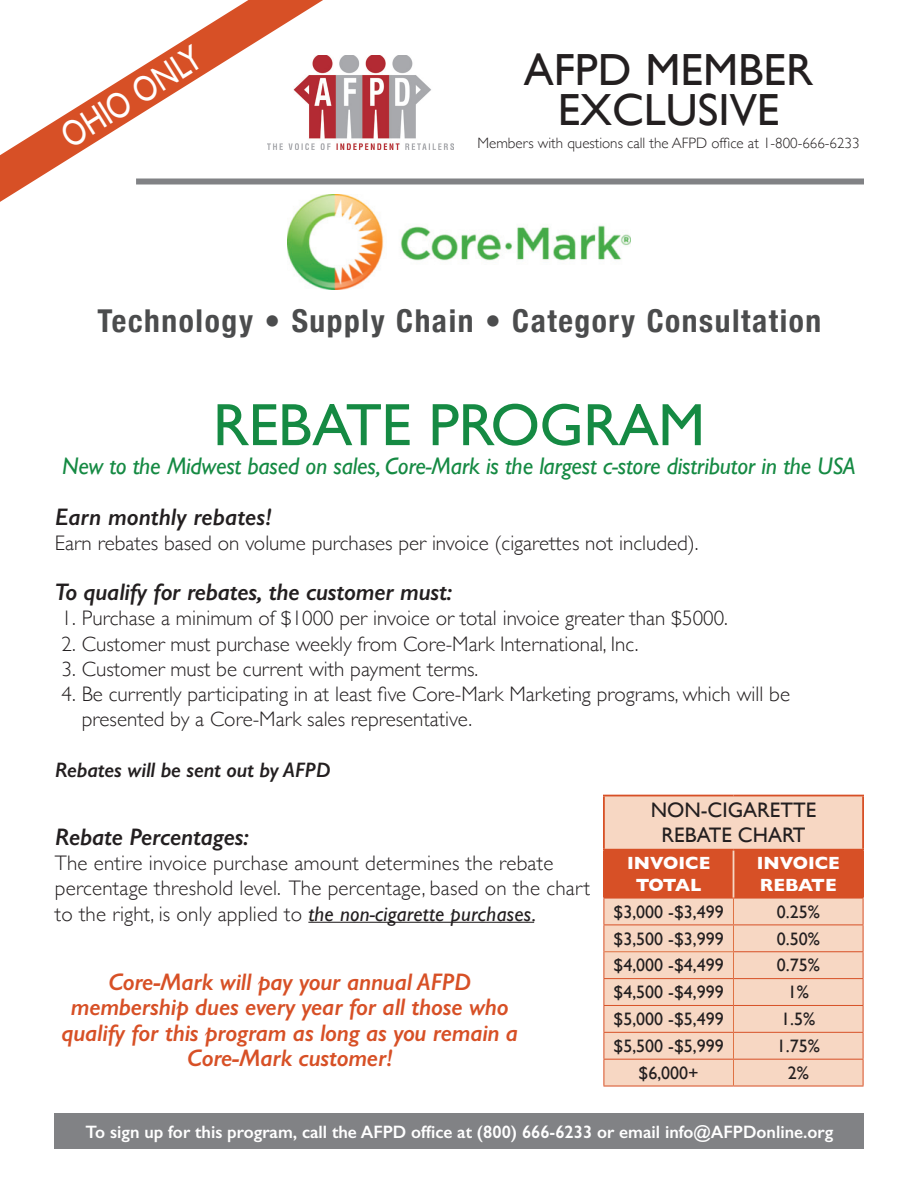
<style>
.page{position:relative;width:918px;height:1188px;background:#fff}
.page>*{position:absolute;margin:0;border:0;box-sizing:border-box;transform-origin:0 0}
._30_pt_headline{font:60px "Gill Sans";letter-spacing:-.01em;color:#158a43}
._30_pt_headline-2{font:45px "Gill Sans";color:#231f20}
.t1{font:36px "Gill Sans";color:#fff;scale:.8 1}
._30_pt_headline-3{font:700 condensed 31.5px "Helvetica Neue";letter-spacing:.05em;color:#4b4c4d}
.t2{font:italic 600 24px/25.5px "Gill Sans";letter-spacing:-.01em;color:#d75026;text-align:center}
.t3{font:italic 24px "Gill Sans";letter-spacing:-.01em;color:#158a43}
.t4{font:italic 600 24px "Gill Sans";letter-spacing:-.01em;color:#231f20}
.t5{font:300 21px/25.2px "Gill Sans";color:#231f20}
.t6{font:italic 600 21px "Gill Sans";letter-spacing:-.01em;color:#231f20}
.t7{font:21px "Gill Sans";color:#231f20}
.t8{font:18px "Gill Sans";color:#231f20}
.t9{font:600 18px "Gill Sans";color:#fff}
.t10{font:700 18px "Gill Sans";color:#fff}
.t11{font:300 15px "Gill Sans";color:#231f20}
.s1{font-weight:400;font-style:italic}
</style>
<div class="page">
<div style="left:136px;top:178px;width:728px;height:6px;background:#818285"></div>
<div style="left:55px;top:1114px;width:809px;height:35px;background:#818285"></div>
<div style="left:605px;top:796px;width:257px;height:53px;background:#f7d7c3"></div>
<hr style="left:603px;top:795px;width:130px;height:1px;background:#d75026">
<hr style="left:603px;top:796px;width:2px;height:53px;background:#d75026">
<hr style="left:733px;top:795px;width:131px;height:1px;background:#d75026">
<hr style="left:862px;top:796px;width:2px;height:53px;background:#d75026">
<hr style="left:603px;top:849px;width:130px;height:2px;background:#d75026">
<hr style="left:733px;top:849px;width:131px;height:2px;background:#d75026">
<hr style="left:603px;top:1086px;width:130px;height:1px;background:#d75026">
<hr style="left:733px;top:1086px;width:131px;height:1px;background:#d75026">
<svg style="left:603px;top:850px;width:261px;height:236px;background:#efb79e"></svg>
<hr style="left:733px;top:851px;width:1px;height:47px;background:#f7d7c3">
<hr style="left:308px;top:922px;width:226px;height:1px;background:#231f20">
<img style="left:287px;top:194px;width:344px;height:96px">
<img style="left:323px;top:55px;width:130px;height:95px">
<svg style="left:0;top:0;width:323px;height:202px"></svg>
<p class="t1" style="left:53px;top:121px;width:199px;rotate:-32deg">OHIO ONLY</p>
<p class="_30_pt_headline-2" style="left:524px;top:43px;width:291px">AFPD MEMBER</p>
<p class="_30_pt_headline-2" style="left:558px;top:84px;width:223px">EXCLUSIVE</p>
<p class="t11" style="left:477px;top:131px;width:384px">Members with questions call the AFPD office at 1-800-666-6233</p>
<p class="_30_pt_headline-3" style="left:98px;top:295px;width:725px">Technology • Supply Chain • Category Consultation</p>
<p class="_30_pt_headline" style="left:213px;top:390px;width:494px">REBATE PROGRAM</p>
<p class="t3" style="left:62px;top:452px;width:795px">New to the Midwest based on sales, Core-Mark is the largest c-store distributor in the USA</p>
<p class="t4" style="left:55px;top:502px;width:218px">Earn monthly rebates!</p>
<p class="t5" style="left:55px;top:529px;width:645px">Earn rebates based on volume purchases per invoice (cigarettes not included).</p>
<p class="t4" style="left:55px;top:578px;width:399px">To qualify for rebates, the customer must:</p>
<p class="t5" style="left:62px;top:605px;width:668px">1. Purchase a minimum of $1000 per invoice or total invoice greater than $5000.</p>
<p class="t5" style="left:62px;top:630px;width:578px">2. Customer must purchase weekly from Core-Mark International, Inc.</p>
<p class="t5" style="left:62px;top:655px;width:418px">3. Customer must be current with payment terms.</p>
<p class="t5" style="left:82px;top:681px;width:710px;text-indent:-20px">4. Be currently participating in at least five Core-Mark Marketing programs, which will be presented by a Core-Mark sales representative.</p>
<p class="t6" style="left:55px;top:757px;width:277px">Rebates will be sent out by AFPD</p>
<p class="t4" style="left:55px;top:822px;width:196px">Rebate Percentages:</p>
<p class="t5" style="left:55px;top:850px;width:537px">The entire invoice purchase amount determines the rebate percentage threshold level. The percentage, based on the chart to the right, is only applied to <span class="s1">the non-cigarette purchases.</span></p>
<p class="t2" style="left:61px;top:969px;width:458px">Core-Mark will pay your annual AFPD membership dues every year for all those who qualify for this program as long as you remain a Core-Mark customer!</p>
<p class="t7" style="left:651px;top:798px;width:167px">NON-CIGARETTE</p>
<p class="t7" style="left:661px;top:823px;width:146px">REBATE CHART</p>
<p class="t10" style="left:627px;top:849px;width:85px">INVOICE</p>
<p class="t10" style="left:636px;top:870px;width:67px">TOTAL</p>
<p class="t10" style="left:757px;top:849px;width:85px">INVOICE</p>
<p class="t10" style="left:760px;top:870px;width:78px">REBATE</p>
<p class="t8" style="left:614px;top:901px;width:112px">$3,000 -$3,499</p>
<p class="t8" style="left:777px;top:901px;width:45px">0.25%</p>
<p class="t8" style="left:614px;top:928px;width:112px">$3,500 -$3,999</p>
<p class="t8" style="left:777px;top:928px;width:45px">0.50%</p>
<p class="t8" style="left:614px;top:955px;width:112px">$4,000 -$4,499</p>
<p class="t8" style="left:777px;top:955px;width:45px">0.75%</p>
<p class="t8" style="left:614px;top:982px;width:112px">$4,500 -$4,999</p>
<p class="t8" style="left:788px;top:982px;width:23px">1%</p>
<p class="t8" style="left:614px;top:1008px;width:112px">$5,000 -$5,499</p>
<p class="t8" style="left:781px;top:1008px;width:36px">1.5%</p>
<p class="t8" style="left:614px;top:1035px;width:112px">$5,500 -$5,999</p>
<p class="t8" style="left:777px;top:1035px;width:45px">1.75%</p>
<p class="t8" style="left:639px;top:1062px;width:62px">$6,000+</p>
<p class="t8" style="left:788px;top:1062px;width:23px">2%</p>
<p class="t9" style="left:86px;top:1121px;width:749px">To sign up for this program, call the AFPD office at (800) 666-6233 or email info@AFPDonline.org</p>
</div>
